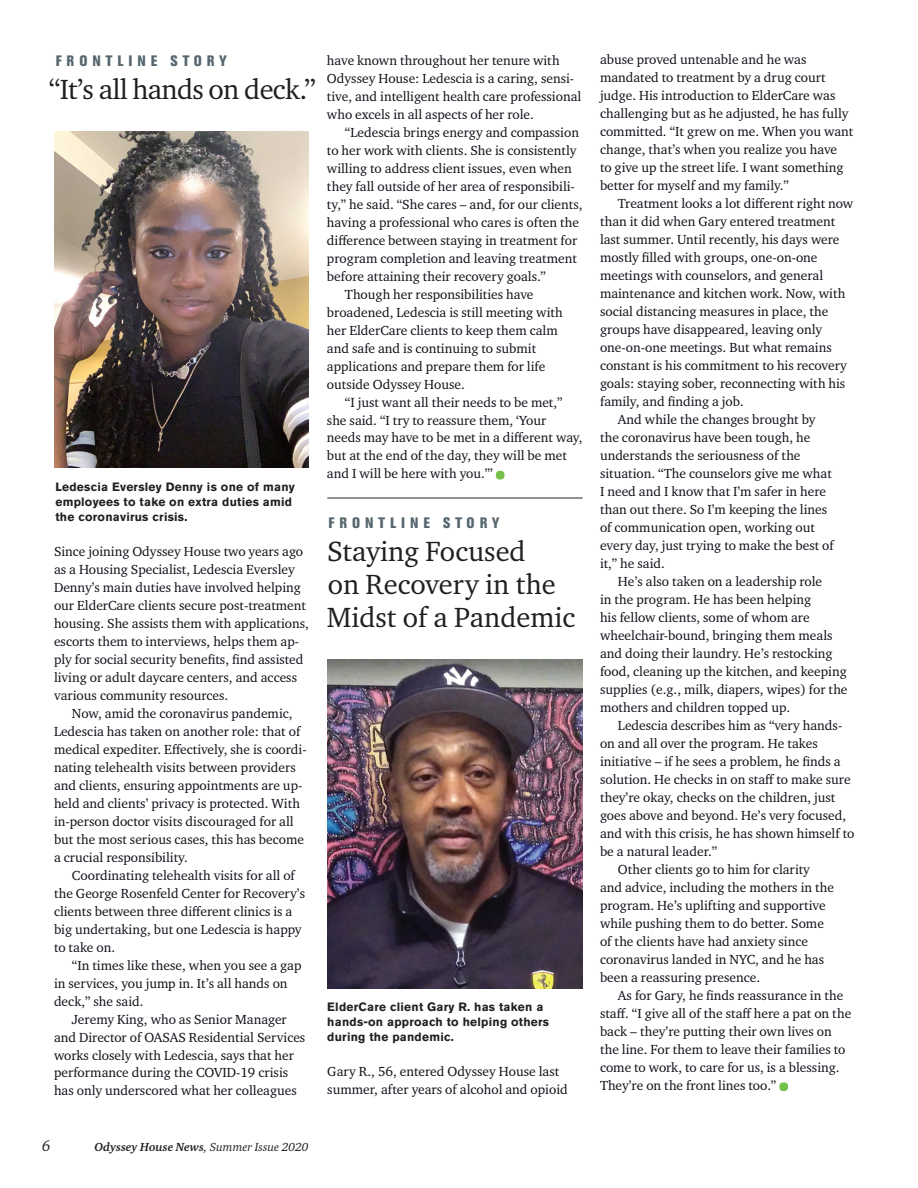
<style>
.page{position:relative;width:918px;height:1188px;background:#fff}
.page>*{position:absolute;margin:0;border:0;box-sizing:border-box;transform-origin:0 0}
.t1{font:28.5px/33px "Charter ITC Std";color:#231f20}
.t2{font:28.5px "Charter ITC Std";letter-spacing:-.025em;color:#231f20}
.t3{font:800 condensed 15px "Akzidenz Grotesk Pro";letter-spacing:.32em;color:#55666e}
.t4{font:italic 15px "Charter ITC Std";color:#231f20}
.t5{font:13.5px/18px "Charter ITC Std";color:#0e1118}
.t6{font:700 12px/15px "Akzidenz Grotesk Pro";letter-spacing:.02em;color:#231f20}
.t7{font:italic 700 12px "Charter ITC Std";color:#231f20}
.s1{font-weight:400}
</style>
<div class="page">
<img style="left:54px;top:131px;width:255px;height:336px">
<img style="left:327px;top:659px;width:255px;height:329px">
<div style="left:496px;top:471px;width:9px;height:9px;background:#75c048;border-radius:4px"></div>
<hr style="left:327px;top:498px;width:256px;height:1px;background:#231f20">
<div style="left:779px;top:1082px;width:9px;height:9px;background:#75c048;border-radius:4px"></div>
<p class="t3" style="left:56px;top:51px;width:173px">FRONTLINE STORY</p>
<h1 class="t2" style="left:49px;top:72px;width:269px">“It’s all hands on deck.”</h1>
<p class="t6" style="left:56px;top:479px;width:241px">Ledescia Eversley Denny is one of many employees to take on extra duties amid the coronavirus crisis.</p>
<p class="t5" style="left:54px;top:542px;width:256px">Since joining Odyssey House two years ago as a Housing Specialist, Ledescia Eversley Denny’s main duties have involved helping our ElderCare clients secure post-treatment housing. She assists them with applications, escorts them to interviews, helps them ap&shy;ply for social security benefits, find assisted living or adult daycare centers, and access various community resources.</p>
<p class="t5" style="left:54px;top:704px;width:254px;text-indent:18px">Now, amid the coronavirus pandemic, Ledescia has taken on another role: that of medical expediter. Effectively, she is coordi&shy;nating telehealth visits between providers and clients, ensuring appointments are up&shy;held and clients’ privacy is protected. With in-person doctor visits discouraged for all but the most serious cases, this has become a crucial responsibility.</p>
<p class="t5" style="left:54px;top:866px;width:253px;text-indent:18px">Coordinating telehealth visits for all of the George Rosenfeld Center for Recovery’s clients between three different clinics is a big undertaking, but one Ledescia is happy to take on.</p>
<p class="t5" style="left:54px;top:956px;width:249px;text-indent:18px">“In times like these, when you see a gap in services, you jump in. It’s all hands on deck,” she said.</p>
<p class="t5" style="left:54px;top:1010px;width:253px;text-indent:18px">Jeremy King, who as Senior Manager and Director of OASAS Residential Services works closely with Ledescia, says that her performance during the COVID-19 crisis has only underscored what her colleagues</p>
<p class="t5" style="left:327px;top:51px;width:256px">have known throughout her tenure with Odyssey House: Ledescia is a caring, sensi&shy;tive, and intelligent health care professional who excels in all aspects of her role.</p>
<p class="t5" style="left:345px;top:123px;width:236px">“Ledescia brings energy and compassion</p>
<p class="t5" style="left:327px;top:141px;width:251px">to her work with clients. She is consistently</p>
<p class="t5" style="left:327px;top:159px;width:246px">willing to address client issues, even when</p>
<p class="t5" style="left:327px;top:177px;width:249px">they fall outside of her area of responsibili-</p>
<p class="t5" style="left:327px;top:195px;width:257px">ty,” he said. “She cares – and, for our clients,</p>
<p class="t5" style="left:327px;top:213px;width:254px">having a professional who cares is often the</p>
<p class="t5" style="left:327px;top:231px;width:252px">difference between staying in treatment for</p>
<p class="t5" style="left:327px;top:249px;width:251px">program completion and leaving treatment</p>
<p class="t5" style="left:327px;top:267px;width:221px">before attaining their recovery goals.”</p>
<p class="t5" style="left:345px;top:285px;width:190px">Though her responsibilities have</p>
<p class="t5" style="left:327px;top:303px;width:237px">broadened, Ledescia is still meeting with</p>
<p class="t5" style="left:327px;top:321px;width:232px">her ElderCare clients to keep them calm</p>
<p class="t5" style="left:327px;top:339px;width:211px">and safe and is continuing to submit</p>
<p class="t5" style="left:327px;top:357px;width:220px">applications and prepare them for life</p>
<p class="t5" style="left:327px;top:375px;width:140px">outside Odyssey House.</p>
<p class="t5" style="left:345px;top:393px;width:219px">“I just want all their needs to be met,”</p>
<p class="t5" style="left:327px;top:411px;width:221px">she said. “I try to reassure them, ‘Your</p>
<p class="t5" style="left:327px;top:429px;width:257px">needs may have to be met in a different way,</p>
<p class="t5" style="left:327px;top:447px;width:241px">but at the end of the day, they will be met</p>
<p class="t5" style="left:327px;top:465px;width:167px">and I will be here with you.’”</p>
<p class="t3" style="left:328px;top:513px;width:173px">FRONTLINE STORY</p>
<h1 class="t1" style="left:327px;top:534px;width:250px">Staying Focused<br>on Recovery in the<br>Midst of a Pandemic</h1>
<p class="t6" style="left:327px;top:1000px;width:223px">ElderCare client Gary R. has taken a hands-on approach to helping others during the pandemic.</p>
<p class="t5" style="left:327px;top:1062px;width:242px">Gary R., 56, entered Odyssey House last summer, after years of alcohol and opioid</p>
<p class="t4" style="left:42px;top:1136px;width:10px">6</p>
<p class="t7" style="left:94px;top:1139px;width:215px">Odyssey House News<span class="s1">, Summer Issue 2020</span></p>
<p class="t5" style="left:600px;top:50px;width:255px">abuse proved untenable and he was mandated to treatment by a drug court judge. His introduction to ElderCare was challenging but as he adjusted, he has fully committed. “It grew on me. When you want change, that’s when you realize you have<br>to give up the street life. I want something better for myself and my family.”</p>
<p class="t5" style="left:618px;top:194px;width:237px">Treatment looks a lot different right now</p>
<p class="t5" style="left:600px;top:212px;width:237px">than it did when Gary entered treatment</p>
<p class="t5" style="left:600px;top:230px;width:241px">last summer. Until recently, his days were</p>
<p class="t5" style="left:600px;top:248px;width:219px">mostly filled with groups, one-on-one</p>
<p class="t5" style="left:600px;top:266px;width:225px">meetings with counselors, and general</p>
<p class="t5" style="left:600px;top:284px;width:247px">maintenance and kitchen work. Now, with</p>
<p class="t5" style="left:600px;top:302px;width:230px">social distancing measures in place, the</p>
<p class="t5" style="left:600px;top:320px;width:224px">groups have disappeared, leaving only</p>
<p class="t5" style="left:600px;top:338px;width:233px">one-on-one meetings. But what remains</p>
<p class="t5" style="left:600px;top:356px;width:248px">constant is his commitment to his recovery</p>
<p class="t5" style="left:600px;top:374px;width:247px">goals: staying sober, reconnecting with his</p>
<p class="t5" style="left:600px;top:392px;width:145px">family, and finding a job.</p>
<p class="t5" style="left:618px;top:410px;width:199px">And while the changes brought by</p>
<p class="t5" style="left:600px;top:428px;width:212px">the coronavirus have been tough, he</p>
<p class="t5" style="left:600px;top:446px;width:202px">understands the seriousness of the</p>
<p class="t5" style="left:600px;top:464px;width:233px">situation. “The counselors give me what</p>
<p class="t5" style="left:600px;top:482px;width:228px">I need and I know that I’m safer in here</p>
<p class="t5" style="left:600px;top:500px;width:229px">than out there. So I’m keeping the lines</p>
<p class="t5" style="left:600px;top:518px;width:216px">of communication open, working out</p>
<p class="t5" style="left:600px;top:536px;width:235px">every day, just trying to make the best of</p>
<p class="t5" style="left:600px;top:554px;width:66px">it,” he said.</p>
<p class="t5" style="left:618px;top:572px;width:206px">He’s also taken on a leadership role</p>
<p class="t5" style="left:600px;top:590px;width:213px">in the program. He has been helping</p>
<p class="t5" style="left:600px;top:608px;width:211px">his fellow clients, some of whom are</p>
<p class="t5" style="left:600px;top:626px;width:234px">wheelchair-bound, bringing them meals</p>
<p class="t5" style="left:600px;top:644px;width:234px">and doing their laundry. He’s restocking</p>
<p class="t5" style="left:600px;top:662px;width:248px">food, cleaning up the kitchen, and keeping</p>
<p class="t5" style="left:600px;top:680px;width:249px">supplies (e.g., milk, diapers, wipes) for the</p>
<p class="t5" style="left:600px;top:698px;width:192px">mothers and children topped up.</p>
<p class="t5" style="left:618px;top:716px;width:226px">Ledescia describes him as “very hands-</p>
<p class="t5" style="left:600px;top:734px;width:219px">on and all over the program. He takes</p>
<p class="t5" style="left:600px;top:752px;width:242px">initiative – if he sees a problem, he finds a</p>
<p class="t5" style="left:600px;top:770px;width:252px">solution. He checks in on staff to make sure</p>
<p class="t5" style="left:600px;top:788px;width:237px">they’re okay, checks on the children, just</p>
<p class="t5" style="left:600px;top:806px;width:248px">goes above and beyond. He’s very focused,</p>
<p class="t5" style="left:600px;top:824px;width:256px">and with this crisis, he has shown himself to</p>
<p class="t5" style="left:600px;top:842px;width:119px">be a natural leader.”</p>
<p class="t5" style="left:618px;top:860px;width:193px">Other clients go to him for clarity</p>
<p class="t5" style="left:600px;top:878px;width:236px">and advice, including the mothers in the</p>
<p class="t5" style="left:600px;top:896px;width:227px">program. He’s uplifting and supportive</p>
<p class="t5" style="left:600px;top:914px;width:225px">while pushing them to do better. Some</p>
<p class="t5" style="left:600px;top:932px;width:210px">of the clients have had anxiety since</p>
<p class="t5" style="left:600px;top:950px;width:226px">coronavirus landed in NYC, and he has</p>
<p class="t5" style="left:600px;top:968px;width:162px">been a reassuring presence.</p>
<p class="t5" style="left:618px;top:986px;width:227px">As for Gary, he finds reassurance in the</p>
<p class="t5" style="left:600px;top:1004px;width:253px">staff. “I give all of the staff here a pat on the</p>
<p class="t5" style="left:600px;top:1022px;width:233px">back – they’re putting their own lives on</p>
<p class="t5" style="left:600px;top:1040px;width:247px">the line. For them to leave their families to</p>
<p class="t5" style="left:600px;top:1058px;width:241px">come to work, to care for us, is a blessing.</p>
<p class="t5" style="left:600px;top:1076px;width:178px">They’re on the front lines too.”</p>
</div>
